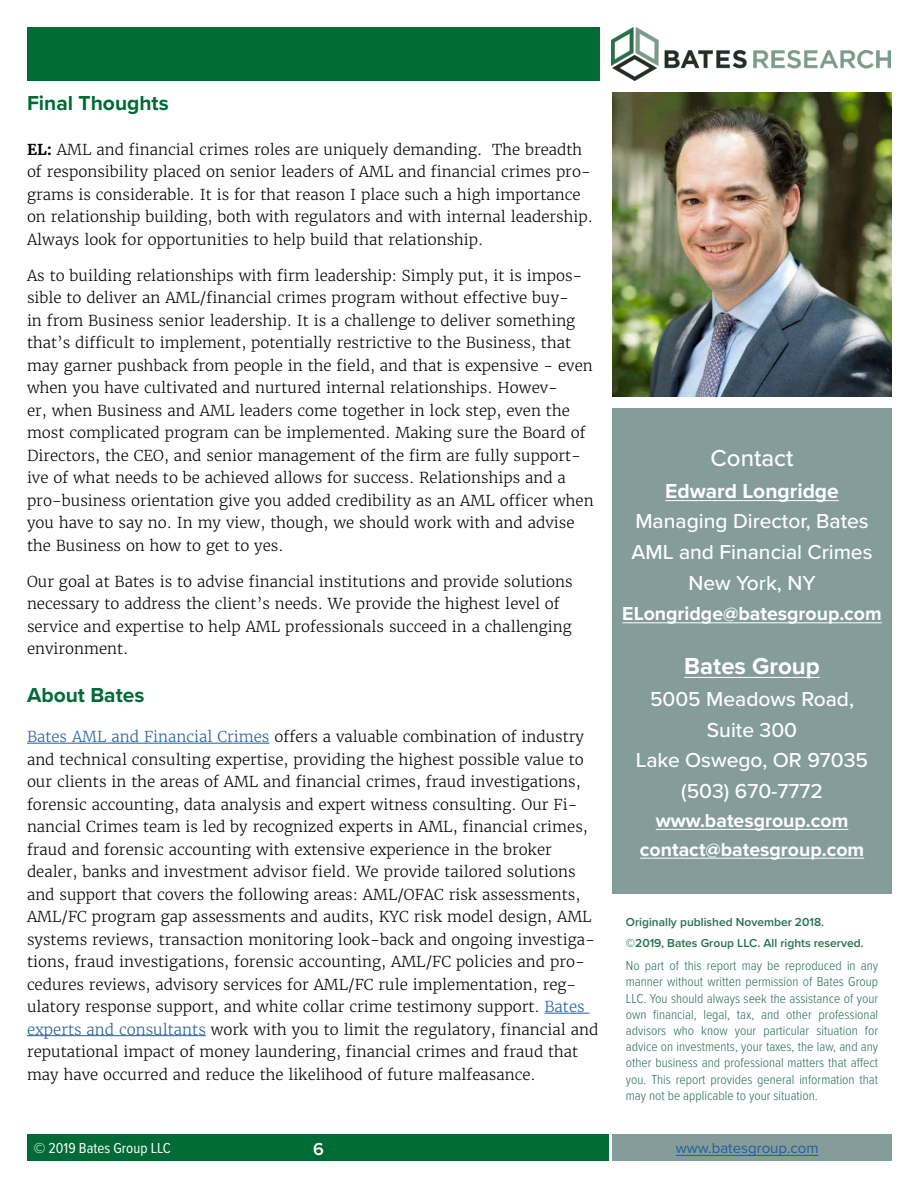
<style>
.page{position:relative;width:918px;height:1188px;background:#fff}
.page>*{position:absolute;margin:0;border:0;box-sizing:border-box;transform-origin:0 0}
.t1{font:700 24px "Proxima Nova";color:#fff}
.t2{font:500 24px "Proxima Nova";color:#fff}
.t3{font:500 21px/30.6px "Proxima Nova";color:#fff;text-align:center}
.t4{font:700 21px "Proxima Nova";color:#006b35}
.t5{font:700 21px "Proxima Nova";color:#fff}
.t6{font:700 19.5px/28.8px "Proxima Nova";color:#fff;text-align:center}
.t7{font:600 18px "Proxima Nova";color:#fff}
.t8{font:300 15px/22.5px "Merriweather";color:#000}
.t9{font:15px "Proxima Nova Cond";color:#fff}
.t10{font:15px "Proxima Nova";color:#215e9e}
.t11{font:300 13.5px/16.2px "Proxima Nova Cond";color:#25704c;text-align:justify}
.t12{font:600 12px/21.1px "Proxima Nova";color:#25704c}
.s1{font-weight:700}
.s2{color:#215e9e}
</style>
<div class="page">
<img style="left:612px;top:27px;width:279px;height:54px">
<div style="left:27px;top:27px;width:572px;height:54px;background:#006b35"></div>
<div style="left:612px;top:408px;width:280px;height:486px;background:#849d9b"></div>
<hr style="left:665px;top:500px;width:174px;height:1px;background:#fff">
<hr style="left:622px;top:623px;width:260px;height:1px;background:#fff">
<hr style="left:684px;top:677px;width:136px;height:1px;background:#fff">
<hr style="left:656px;top:829px;width:192px;height:1px;background:#fff">
<hr style="left:640px;top:858px;width:224px;height:1px;background:#fff">
<hr style="left:27px;top:743px;width:243px;height:1px;background:#215e9e">
<hr style="left:545px;top:1013px;width:45px;height:1px;background:#215e9e">
<hr style="left:27px;top:1035px;width:179px;height:1px;background:#215e9e">
<div style="left:612px;top:1134px;width:279px;height:27px;background:#849d9b"></div>
<div style="left:28px;top:1134px;width:581px;height:27px;background:#006b35"></div>
<img style="left:612px;top:93px;width:280px;height:304px">
<hr style="left:676px;top:1155px;width:143px;height:1px;background:#215e9e">
<h2 class="t4" style="left:27px;top:90px;width:143px">Final Thoughts</h2>
<p class="t8" style="left:27px;top:138px;width:567px"><span class="s1">EL:</span> AML and financial crimes roles are uniquely demanding. The breadth of responsibility placed on senior leaders of AML and financial crimes pro&shy;grams is considerable. It is for that reason I place such a high importance on relationship building, both with regulators and with internal leadership.<br>Always look for opportunities to help build that relationship.</p>
<p class="t8" style="left:27px;top:264px;width:568px">As to building relationships with firm leadership: Simply put, it is impos&shy;sible to deliver an AML/financial crimes program without effective buy-<br>in from Business senior leadership. It is a challenge to deliver something that’s difficult to implement, potentially restrictive to the Business, that may garner pushback from people in the field, and that is expensive - even when you have cultivated and nurtured internal relationships. Howev-<br>er, when Business and AML leaders come together in lock step, even the most complicated program can be implemented. Making sure the Board of Directors, the CEO, and senior management of the firm are fully support&shy;ive of what needs to be achieved allows for success. Relationships and a pro-business orientation give you added credibility as an AML officer when you have to say no. In my view, though, we should work with and advise the Business on how to get to yes.</p>
<p class="t8" style="left:27px;top:570px;width:547px">Our goal at Bates is to advise financial institutions and provide solutions necessary to address the client’s needs. We provide the highest level of service and expertise to help AML professionals succeed in a challenging environment.</p>
<h2 class="t4" style="left:27px;top:682px;width:119px">About Bates</h2>
<p class="t8" style="left:27px;top:726px;width:573px"><span class="s2">Bates AML and Financial Crimes</span> offers a valuable combination of industry and technical consulting expertise, providing the highest possible value to our clients in the areas of AML and financial crimes, fraud investigations, forensic accounting, data analysis and expert witness consulting. Our Fi&shy;nancial Crimes team is led by recognized experts in AML, financial crimes, fraud and forensic accounting with extensive experience in the broker dealer, banks and investment advisor field. We provide tailored solutions and support that covers the following areas: AML/OFAC risk assessments, AML/FC program gap assessments and audits, KYC risk model design, AML systems reviews, transaction monitoring look-back and ongoing investiga&shy;tions, fraud investigations, forensic accounting, AML/FC policies and pro&shy;cedures reviews, advisory services for AML/FC rule implementation, reg&shy;ulatory response support, and white collar crime testimony support. <span class="s2">Bates experts and consultants</span> work with you to limit the regulatory, financial and reputational impact of money laundering, financial crimes and fraud that may have occurred and reduce the likelihood of future malfeasance.</p>
<h1 class="t2" style="left:711px;top:444px;width:84px">Contact</h1>
<h2 class="t5" style="left:665px;top:478px;width:175px">Edward Longridge</h2>
<h2 class="t3" style="left:632px;top:507px;width:242px">Managing Director, Bates<br>AML and Financial Crimes<br>New York, NY</h2>
<h3 class="t6" style="left:622px;top:600px;width:261px">ELongridge@batesgroup.com</h3>
<h1 class="t1" style="left:684px;top:652px;width:137px">Bates Group</h1>
<h2 class="t3" style="left:636px;top:684px;width:234px">5005 Meadows Road,<br>Suite 300<br>Lake Oswego, OR 97035 (503) 670-7772</h2>
<h3 class="t6" style="left:640px;top:807px;width:226px">www.batesgroup.com contact@batesgroup.com</h3>
<p class="t12" style="left:626px;top:912px;width:239px">Originally published November 2018. ©2019, Bates Group LLC. All rights reserved.</p>
<p class="t11" style="left:626px;top:957px;width:254px">No part of this report may be reproduced in any manner without written permission of Bates Group LLC. You should always seek the assistance of your own financial, legal, tax, and other professional advisors who know your particular situation for advice on investments, your taxes, the law, and any other business and professional matters that affect you. This report provides general information that may not be applicable to your situation.</p>
<p class="t9" style="left:34px;top:1137px;width:139px">© 2019 Bates Group LLC</p>
<p class="t7" style="left:313px;top:1138px;width:12px">6</p>
<p class="t10" style="left:676px;top:1139px;width:144px">www.batesgroup.com</p>
</div>
